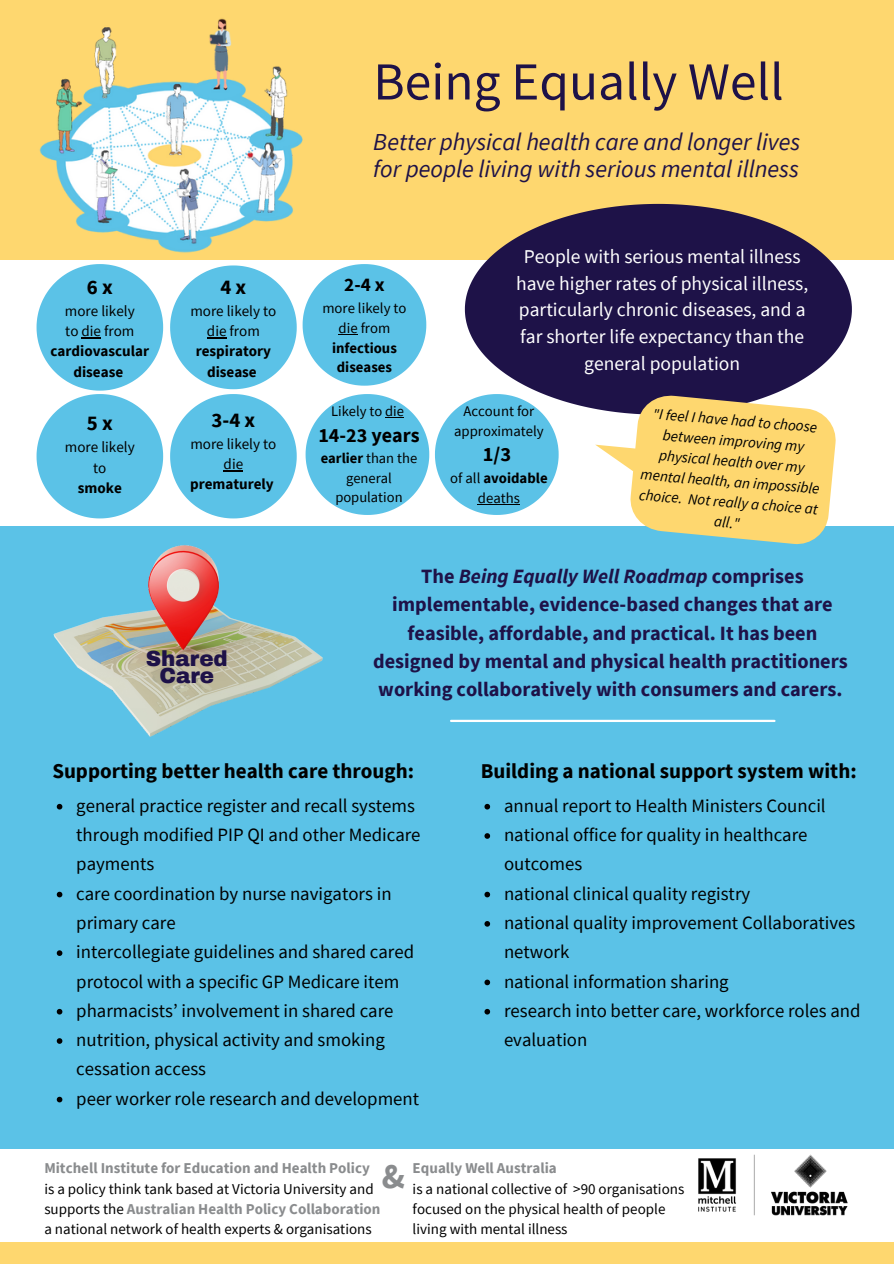
<style>
.page{position:relative;width:894px;height:1264px;background:#fff}
.page>*{position:absolute;margin:0;border:0;box-sizing:border-box;transform-origin:0 0}
.t1{font:53.4px "Source Sans Pro";color:#1e1248}
.t2{font:700 34.65px "Source Sans Pro";color:#8a8c8e}
.t3{font:italic 24.3px/27px "Source Sans Pro";color:#1e1248}
.t4{font:900 21.45px/17.5px "Archivo";color:#1e1248;text-align:center}
.t5{font:700 21px "Source Sans Pro";color:#000}
.t6{font:700 20.85px "Source Sans Pro";color:#000}
.t7{font:700 20.25px/28.2px "Source Sans Pro";color:#1e1248;text-align:center}
.t8{font:700 20.25px "Source Sans Pro";color:#000}
.t9{font:700 20.1px "Source Sans Pro";color:#000}
.t10{font:19.5px/26.7px "Source Sans Pro";color:#fff;text-align:center}
.t11{font:700 19.2px "Source Sans Pro";color:#000}
.t12{font:18.75px/29.2px "Source Sans Pro";color:#000}
.t13{font:italic 15.15px/20.4px "Source Sans Pro";color:#000;text-align:center}
.t14{font:15.15px/20.2px "Source Sans Pro";color:#000;text-align:center}
.t15{font:700 15.15px/20.2px "Source Sans Pro";color:#000;text-align:center}
.t16{font:15px/20.2px "Source Sans Pro";color:#000}
.t17{font:700 15px "Source Sans Pro";color:#8a8c8e}
.t18{font:14.7px/19.8px "Source Sans Pro";color:#000;text-align:center}
.t19{font:14.55px/19.5px "Source Sans Pro";color:#000;text-align:center}
.s1{font-weight:400}
.s2{font-weight:700}
.s3{font-style:italic}
.s4{font-weight:700;color:#8a8c8e}
</style>
<div class="page">
<div style="left:0;top:525px;width:893px;height:738px;background:#5bc2e7"></div>
<div style="left:0;top:0;width:893px;height:260px;background:#fed76f"></div>
<svg style="left:464px;top:204px;width:387px;height:204px;fill:#1e1248"></svg>
<div style="left:0;top:1149px;width:893px;height:92px;background:#fff"></div>
<img style="left:698px;top:1154px;width:150px;height:62px">
<svg style="left:302px;top:264px;width:124px;height:121px"></svg>
<svg style="left:305px;top:394px;width:124px;height:121px"></svg>
<svg style="left:435px;top:394px;width:123px;height:121px"></svg>
<hr style="left:478px;top:504px;width:42px;height:1px;background:#000">
<img style="left:29px;top:518px;width:316px;height:219px">
<img style="left:39px;top:18px;width:277px;height:269px">
<svg style="left:170px;top:265px;width:126px;height:253px"></svg>
<svg style="left:37px;top:264px;width:126px;height:254px"></svg>
<svg style="left:587px;top:389px;width:251px;height:156px"></svg>
<div style="left:0;top:1241px;width:893px;height:22px;background:#fed76f"></div>
<hr style="left:451px;top:719px;width:323px;height:3px;background:#fff">
<svg style="left:57px;top:803px;width:5px;height:6px"></svg>
<svg style="left:57px;top:891px;width:5px;height:6px"></svg>
<svg style="left:57px;top:950px;width:5px;height:5px"></svg>
<svg style="left:57px;top:1008px;width:5px;height:6px"></svg>
<svg style="left:57px;top:1038px;width:5px;height:5px"></svg>
<svg style="left:57px;top:1096px;width:5px;height:6px"></svg>
<svg style="left:484px;top:803px;width:6px;height:6px"></svg>
<svg style="left:484px;top:833px;width:6px;height:5px"></svg>
<svg style="left:484px;top:891px;width:6px;height:6px"></svg>
<svg style="left:484px;top:921px;width:6px;height:5px"></svg>
<svg style="left:484px;top:979px;width:6px;height:6px"></svg>
<svg style="left:484px;top:1008px;width:6px;height:6px"></svg>
<p class="t6" style="left:87px;top:273px;width:27px">6x</p>
<p class="t14" style="left:65px;top:300px;width:71px">more likely</p>
<p class="t15" style="left:50px;top:321px;width:100px"><span class="s1">to die from </span>cardiovascular disease</p>
<p class="t6" style="left:87px;top:409px;width:27px">5x</p>
<p class="t14" style="left:65px;top:437px;width:71px">more likely to</p>
<p class="t15" style="left:78px;top:477px;width:46px">smoke</p>
<p class="t6" style="left:220px;top:273px;width:27px">4x</p>
<p class="t14" style="left:190px;top:300px;width:88px">more likely to die from <span class="s2">respiratory disease</span></p>
<p class="t6" style="left:211px;top:406px;width:45px">3-4 x</p>
<p class="t14" style="left:190px;top:433px;width:88px">more likely to die <span class="s2">prematurely</span></p>
<p class="t4" style="left:146px;top:649px;width:84px">Shared<br>Care</p>
<p class="t1" style="left:373px;top:47px;width:412px">Being Equally Well</p>
<p class="t3" style="left:373px;top:128px;width:428px">Better physical health care and longer lives for people living with serious mental illness</p>
<p class="t11" style="left:344px;top:272px;width:42px">2-4 x</p>
<p class="t18" style="left:322px;top:298px;width:86px">more likely to die from <span class="s2">infectious diseases</span></p>
<p class="t19" style="left:331px;top:401px;width:74px">Likely to die</p>
<p class="t9" style="left:318px;top:422px;width:103px">14-23 years</p>
<p class="t19" style="left:321px;top:448px;width:98px"><span class="s2">earlier</span> than the general population</p>
<p class="t10" style="left:516px;top:243px;width:294px">People with serious mental illness have higher rates of physical illness, particularly chronic diseases, and a far shorter life expectancy than the general population</p>
<p class="t18" style="left:454px;top:401px;width:91px">Account for approximately</p>
<p class="t8" style="left:482px;top:441px;width:30px">1/3</p>
<p class="t18" style="left:450px;top:468px;width:99px">of all <span class="s2">avoidable </span>deaths</p>
<p class="t13" style="left:646px;top:402px;width:181px;rotate:5deg">"I feel I have had to choose between improving my physical health over my mental health, an impossible choice. Not really a choice at all."</p>
<p class="t7" style="left:373px;top:562px;width:476px">The <span class="s3">Being Equally Well Roadmap</span> comprises implementable, evidence-based changes that are feasible, affordable, and practical. It has been designed by mental and physical health practitioners working collaboratively with consumers and carers.</p>
<p class="t5" style="left:52px;top:757px;width:363px">Supporting better health care through:</p>
<p class="t12" style="left:76px;top:790px;width:346px">general practice register and recall systems through modified PIP QI and other Medicare payments</p>
<p class="t12" style="left:76px;top:878px;width:317px">care coordination by nurse navigators in primary care</p>
<p class="t12" style="left:76px;top:936px;width:339px">intercollegiate guidelines and shared cared protocol with a specific GP Medicare item</p>
<p class="t12" style="left:76px;top:995px;width:318px">pharmacists’ involvement in shared care</p>
<p class="t12" style="left:76px;top:1024px;width:310px">nutrition, physical activity and smoking cessation access</p>
<p class="t12" style="left:76px;top:1083px;width:344px">peer worker role research and development</p>
<p class="t5" style="left:480px;top:757px;width:377px">Building a national support system with:</p>
<p class="t12" style="left:504px;top:790px;width:323px">annual report to Health Ministers Council</p>
<p class="t12" style="left:504px;top:819px;width:305px">national office for quality in healthcare outcomes</p>
<p class="t12" style="left:504px;top:878px;width:248px">national clinical quality registry</p>
<p class="t12" style="left:504px;top:907px;width:353px">national quality improvement Collaboratives network</p>
<p class="t12" style="left:504px;top:966px;width:226px">national information sharing</p>
<p class="t12" style="left:504px;top:995px;width:358px">research into better care, workforce roles and evaluation</p>
<p class="t17" style="left:44px;top:1158px;width:327px">Mitchell Institute for Education and Health Policy</p>
<p class="t16" style="left:44px;top:1178px;width:337px">is a policy think tank based at Victoria University and supports the <span class="s4">Australian Health Policy Collaboration </span>a national network of health experts &amp; organisations</p>
<p class="t2" style="left:381px;top:1153px;width:25px">&amp;</p>
<p class="t17" style="left:412px;top:1158px;width:145px">Equally Well Australia</p>
<p class="t16" style="left:412px;top:1178px;width:273px">is a national collective of &gt;90 organisations focused on the physical health of people living with mental illness</p>
</div>
